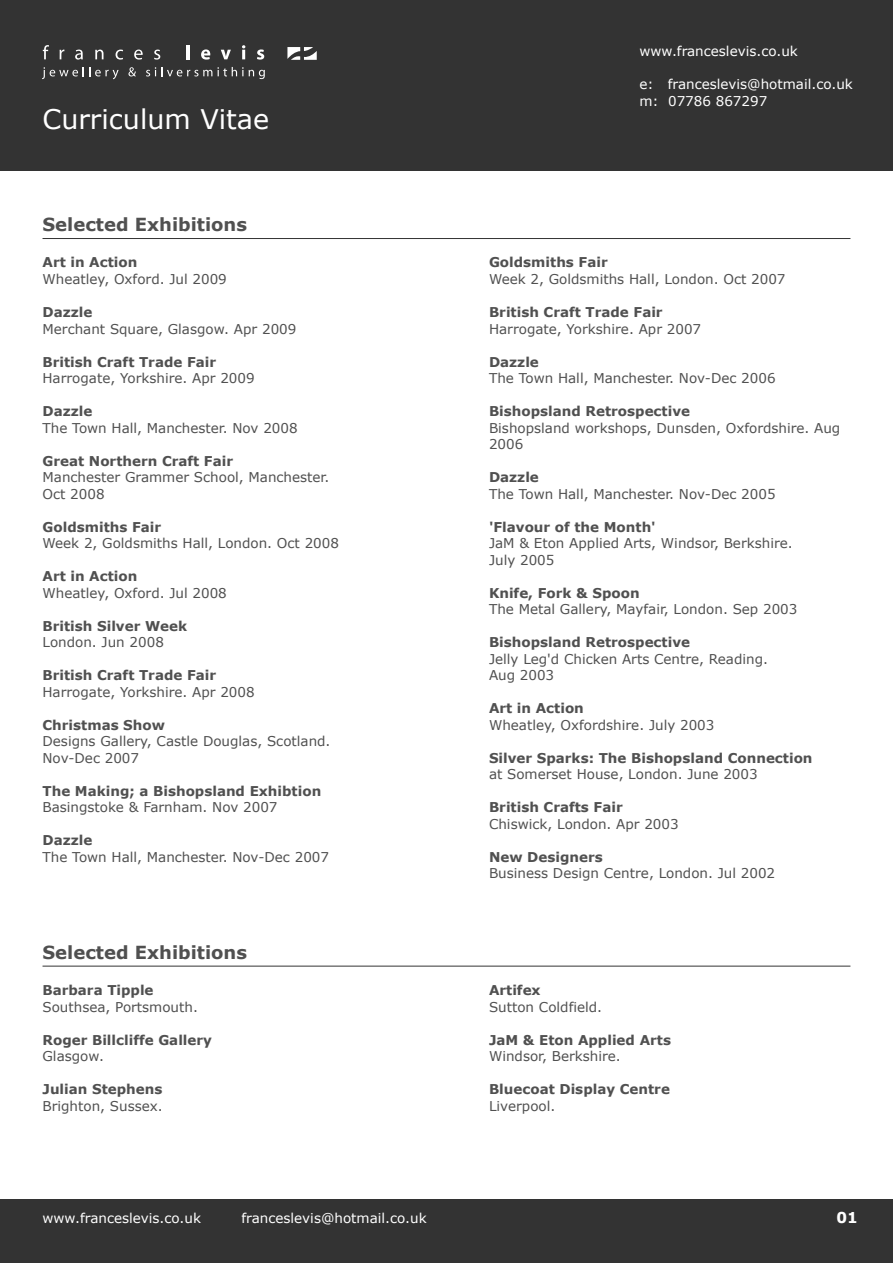
<style>
.page{position:relative;width:893px;height:1263px;background:#fff}
.page>*{position:absolute;margin:0;border:0;box-sizing:border-box;transform-origin:0 0}
.t1{font:27px "Verdana";color:#fff}
.t2{font:700 18px "Verdana";color:#505050}
.t3{font:700 15px "Verdana";color:#fff}
.t4{font:13.5px/16.5px "Verdana";color:#505050}
.t5{font:700 13.5px "Verdana";color:#505050}
.t6{font:13.5px/16.5px "Verdana";color:#fff}
</style>
<div class="page">
<div style="left:0;top:1199px;width:893px;height:64px;background:#333"></div>
<div style="left:0;top:0;width:893px;height:170px;background:#333"></div>
<svg style="left:43px;top:45px;width:6px;height:14px"></svg>
<svg style="left:60px;top:50px;width:4px;height:9px"></svg>
<svg style="left:75px;top:50px;width:8px;height:10px"></svg>
<svg style="left:95px;top:50px;width:9px;height:9px"></svg>
<svg style="left:116px;top:50px;width:7px;height:10px"></svg>
<svg style="left:134px;top:50px;width:9px;height:10px"></svg>
<svg style="left:154px;top:50px;width:6px;height:10px"></svg>
<hr style="left:186px;top:45px;width:3px;height:14px;background:#fff">
<svg style="left:201px;top:49px;width:9px;height:11px"></svg>
<svg style="left:221px;top:50px;width:10px;height:9px"></svg>
<svg style="left:242px;top:45px;width:3px;height:14px"></svg>
<svg style="left:257px;top:49px;width:7px;height:11px"></svg>
<svg style="left:287px;top:47px;width:30px;height:13px"></svg>
<svg style="left:42px;top:67px;width:77px;height:12px"></svg>
<svg style="left:128px;top:67px;width:8px;height:9px"></svg>
<svg style="left:146px;top:67px;width:119px;height:12px"></svg>
<hr style="left:43px;top:238px;width:807px;height:1px;background:#333">
<hr style="left:43px;top:966px;width:807px;height:1px;background:#333">
<h1 class="t1" style="left:43px;top:102px;width:228px">Curriculum Vitae</h1>
<h2 class="t2" style="left:43px;top:213px;width:206px">Selected Exhibitions</h2>
<p class="t5" style="left:43px;top:254px;width:96px">Art in Action</p>
<p class="t4" style="left:43px;top:270px;width:186px">Wheatley, Oxford. Jul 2009</p>
<p class="t5" style="left:43px;top:303px;width:51px">Dazzle</p>
<p class="t4" style="left:43px;top:320px;width:255px">Merchant Square, Glasgow. Apr 2009</p>
<p class="t5" style="left:43px;top:353px;width:175px">British Craft Trade Fair</p>
<p class="t4" style="left:43px;top:369px;width:214px">Harrogate, Yorkshire. Apr 2009</p>
<p class="t5" style="left:43px;top:402px;width:51px">Dazzle</p>
<p class="t4" style="left:43px;top:419px;width:257px">The Town Hall, Manchester. Nov 2008</p>
<p class="t5" style="left:43px;top:452px;width:192px">Great Northern Craft Fair</p>
<p class="t4" style="left:43px;top:468px;width:288px">Manchester Grammer School, Manchester.<br>Oct 2008</p>
<p class="t5" style="left:43px;top:518px;width:120px">Goldsmiths Fair</p>
<p class="t4" style="left:43px;top:534px;width:298px">Week 2, Goldsmiths Hall, London. Oct 2008</p>
<p class="t5" style="left:43px;top:567px;width:96px">Art in Action</p>
<p class="t4" style="left:43px;top:584px;width:186px">Wheatley, Oxford. Jul 2008</p>
<p class="t5" style="left:43px;top:617px;width:146px">British Silver Week</p>
<p class="t4" style="left:43px;top:633px;width:123px">London. Jun 2008</p>
<p class="t5" style="left:43px;top:666px;width:175px">British Craft Trade Fair</p>
<p class="t4" style="left:43px;top:683px;width:214px">Harrogate, Yorkshire. Apr 2008</p>
<p class="t5" style="left:43px;top:716px;width:124px">Christmas Show</p>
<p class="t4" style="left:43px;top:732px;width:289px">Designs Gallery, Castle Douglas, Scotland.<br>Nov-Dec 2007</p>
<p class="t5" style="left:43px;top:782px;width:280px">The Making; a Bishopsland Exhibtion</p>
<p class="t4" style="left:43px;top:798px;width:237px">Basingstoke &amp; Farnham. Nov 2007</p>
<p class="t5" style="left:43px;top:831px;width:51px">Dazzle</p>
<p class="t4" style="left:43px;top:848px;width:288px">The Town Hall, Manchester. Nov-Dec 2007</p>
<h2 class="t2" style="left:43px;top:940px;width:206px">Selected Exhibitions</h2>
<p class="t5" style="left:43px;top:981px;width:113px">Barbara Tipple</p>
<p class="t4" style="left:43px;top:998px;width:157px">Southsea, Portsmouth.</p>
<p class="t5" style="left:43px;top:1031px;width:171px">Roger Billcliffe Gallery</p>
<p class="t4" style="left:43px;top:1047px;width:63px">Glasgow.</p>
<p class="t5" style="left:43px;top:1080px;width:121px">Julian Stephens</p>
<p class="t4" style="left:43px;top:1097px;width:122px">Brighton, Sussex.</p>
<p class="t6" style="left:639px;top:42px;width:160px">www.franceslevis.co.uk</p>
<p class="t6" style="left:639px;top:75px;width:215px">e: franceslevis@hotmail.co.uk m: 07786 867297</p>
<p class="t5" style="left:489px;top:254px;width:120px">Goldsmiths Fair</p>
<p class="t4" style="left:489px;top:270px;width:298px">Week 2, Goldsmiths Hall, London. Oct 2007</p>
<p class="t5" style="left:489px;top:303px;width:175px">British Craft Trade Fair</p>
<p class="t4" style="left:489px;top:320px;width:214px">Harrogate, Yorkshire. Apr 2007</p>
<p class="t5" style="left:489px;top:353px;width:51px">Dazzle</p>
<p class="t4" style="left:489px;top:369px;width:288px">The Town Hall, Manchester. Nov-Dec 2006</p>
<p class="t5" style="left:489px;top:402px;width:203px">Bishopsland Retrospective</p>
<p class="t4" style="left:489px;top:419px;width:353px">Bishopsland workshops, Dunsden, Oxfordshire. Aug<br>2006</p>
<p class="t5" style="left:489px;top:468px;width:51px">Dazzle</p>
<p class="t4" style="left:489px;top:485px;width:288px">The Town Hall, Manchester. Nov-Dec 2005</p>
<p class="t5" style="left:489px;top:518px;width:168px">'Flavour of the Month'</p>
<p class="t4" style="left:489px;top:534px;width:305px">JaM &amp; Eton Applied Arts, Windsor, Berkshire.<br>July 2005</p>
<p class="t5" style="left:489px;top:584px;width:152px">Knife, Fork &amp; Spoon</p>
<p class="t4" style="left:489px;top:600px;width:310px">The Metal Gallery, Mayfair, London. Sep 2003</p>
<p class="t5" style="left:489px;top:633px;width:203px">Bishopsland Retrospective</p>
<p class="t4" style="left:489px;top:650px;width:281px">Jelly Leg'd Chicken Arts Centre, Reading.<br>Aug 2003</p>
<p class="t5" style="left:489px;top:699px;width:96px">Art in Action</p>
<p class="t4" style="left:489px;top:716px;width:227px">Wheatley, Oxfordshire. July 2003</p>
<p class="t5" style="left:489px;top:749px;width:325px">Silver Sparks: The Bishopsland Connection</p>
<p class="t4" style="left:489px;top:765px;width:270px">at Somerset House, London. June 2003</p>
<p class="t5" style="left:489px;top:798px;width:135px">British Crafts Fair</p>
<p class="t4" style="left:489px;top:815px;width:191px">Chiswick, London. Apr 2003</p>
<p class="t5" style="left:489px;top:848px;width:115px">New Designers</p>
<p class="t4" style="left:489px;top:864px;width:288px">Business Design Centre, London. Jul 2002</p>
<p class="t5" style="left:489px;top:981px;width:53px">Artifex</p>
<p class="t4" style="left:489px;top:998px;width:115px">Sutton Coldfield.</p>
<p class="t5" style="left:489px;top:1031px;width:183px">JaM &amp; Eton Applied Arts</p>
<p class="t4" style="left:489px;top:1047px;width:133px">Windsor, Berkshire.</p>
<p class="t5" style="left:489px;top:1080px;width:182px">Bluecoat Display Centre</p>
<p class="t4" style="left:489px;top:1097px;width:68px">Liverpool.</p>
<p class="t6" style="left:43px;top:1209px;width:160px">www.franceslevis.co.uk</p>
<p class="t6" style="left:242px;top:1209px;width:187px">franceslevis@hotmail.co.uk</p>
<p class="t3" style="left:836px;top:1208px;width:23px">01</p>
</div>
